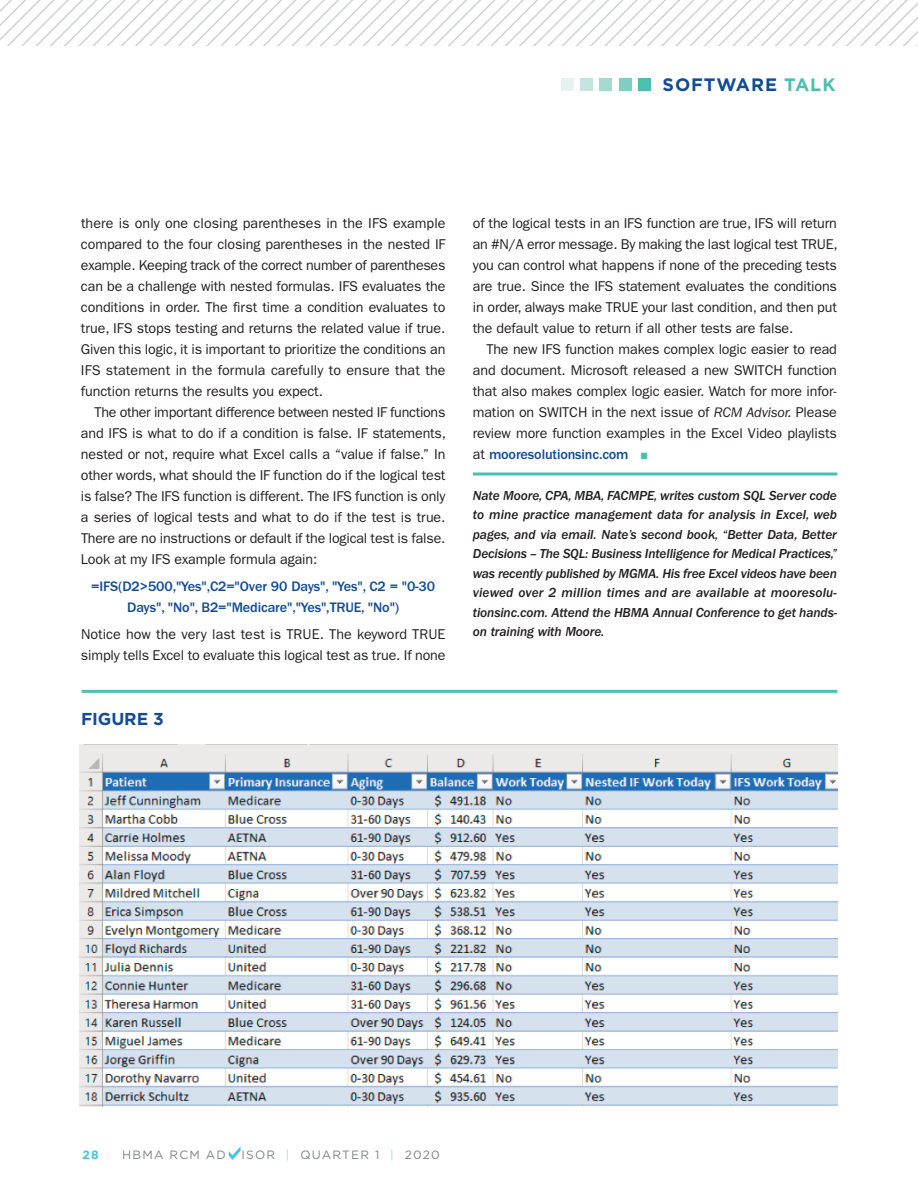
<style>
.page{position:relative;width:918px;height:1188px;background:#fff}
.page>*{position:absolute;margin:0;border:0;box-sizing:border-box;transform-origin:0 0}
.t1{font:700 18px "Gotham";letter-spacing:.05em;color:#124c98}
.t2{font:700 17.25px "Gotham";letter-spacing:-.005em;color:#124c98}
.t3{font:14.25px/21px "Franklin Gothic";letter-spacing:-.01em;color:#231f20;text-align:justify}
.t4{font:500 14.25px/21px "Franklin Gothic";letter-spacing:-.01em;color:#124c98;text-align:center}
.t5{font:italic 500 13.5px/19.5px "Franklin Gothic";letter-spacing:-.01em;color:#231f20;text-align:justify}
.t6{font:12px "Gotham";letter-spacing:.1em;color:#808285}
.t7{font:700 12px "Gotham";color:#47c3e3}
.s1{color:#4cc0af}
.s2{font-style:italic}
.s3{font-weight:500;color:#124c98}
.s4{color:#9ad8ed}
</style>
<div class="page">
<svg style="left:0;top:0;width:918px;height:46px"></svg>
<svg style="left:229px;top:1146px;width:12px;height:14px"></svg>
<div style="left:638px;top:78px;width:12px;height:13px;background:#4cc0af"></div>
<div style="left:619px;top:78px;width:12px;height:13px;background:#81cdc1"></div>
<div style="left:600px;top:78px;width:12px;height:13px;background:#a3d9cf"></div>
<div style="left:580px;top:78px;width:13px;height:13px;background:#c4e5df"></div>
<div style="left:561px;top:78px;width:13px;height:13px;background:#e5f3f0"></div>
<hr style="left:473px;top:472px;width:364px;height:3px;background:#4cc0af">
<img style="left:80px;top:744px;width:757px;height:363px">
<hr style="left:82px;top:690px;width:755px;height:3px;background:#4cc0af">
<p class="t1" style="left:663px;top:78px;width:174px">SOFTWARE <span class="s1">TALK</span></p>
<p class="t3" style="left:81px;top:214px;width:366px">there is only one closing parentheses in the IFS example compared to the four closing parentheses in the nested IF example. Keeping track of the correct number of parentheses can be a challenge with nested formulas. IFS evaluates the conditions in order. The first time a condition evaluates to true, IFS stops testing and returns the related value if true.<br>Given this logic, it is important to prioritize the conditions an IFS statement in the formula carefully to ensure that the function returns the results you expect.</p>
<p class="t3" style="left:81px;top:403px;width:367px;text-indent:13px">The other important difference between nested IF functions and IFS is what to do if a condition is false. IF statements, nested or not, require what Excel calls a “value if false.” In other words, what should the IF function do if the logical test is false? The IFS function is different. The IFS function is only a series of logical tests and what to do if the test is true.<br>There are no instructions or default if the logical test is false.<br>Look at my IFS example formula again:</p>
<p class="t4" style="left:91px;top:577px;width:346px">=IFS(D2&gt;500,"Yes",C2="Over 90 Days", "Yes", C2 = "0-30<br>Days", "No", B2="Medicare","Yes",TRUE, "No")</p>
<p class="t3" style="left:81px;top:625px;width:366px">Notice how the very last test is TRUE. The keyword TRUE simply tells Excel to evaluate this logical test as true. If none</p>
<p class="t2" style="left:81px;top:713px;width:84px">FIGURE 3</p>
<p class="t3" style="left:473px;top:214px;width:366px">of the logical tests in an IFS function are true, IFS will return an #N/A error message. By making the last logical test TRUE, you can control what happens if none of the preceding tests are true. Since the IFS statement evaluates the conditions in order, always make TRUE your last condition, and then put the default value to return if all other tests are false.</p>
<p class="t3" style="left:473px;top:340px;width:366px;text-indent:14px">The new IFS function makes complex logic easier to read and document. Microsoft released a new SWITCH function that also makes complex logic easier. Watch for more infor&shy;mation on SWITCH in the next issue of <span class="s2">RCM Advisor.</span> Please review more function examples in the Excel Video playlists at <span class="s3">mooresolutionsinc.com</span> <span class="s1">■</span></p>
<p class="t5" style="left:473px;top:487px;width:366px">Nate Moore, CPA, MBA, FACMPE, writes custom SQL Server code to mine practice management data for analysis in Excel, web pages, and via email. Nate’s second book, “Better Data, Better Decisions – The SQL: Business Intelligence for Medical Practices,” was recently published by MGMA. His free Excel videos have been viewed over 2 million times and are available at mooresolu&shy;tionsinc.com. Attend the HBMA Annual Conference to get hands&shy;on training with Moore.</p>
<p class="t7" style="left:82px;top:1150px;width:18px">28</p>
<p class="t6" style="left:122px;top:1150px;width:105px">HBMA RCM AD</p>
<p class="t6" style="left:242px;top:1150px;width:200px">ISOR <span class="s4">|</span> QUARTER 1 <span class="s4">|</span> 2020</p>
</div>
